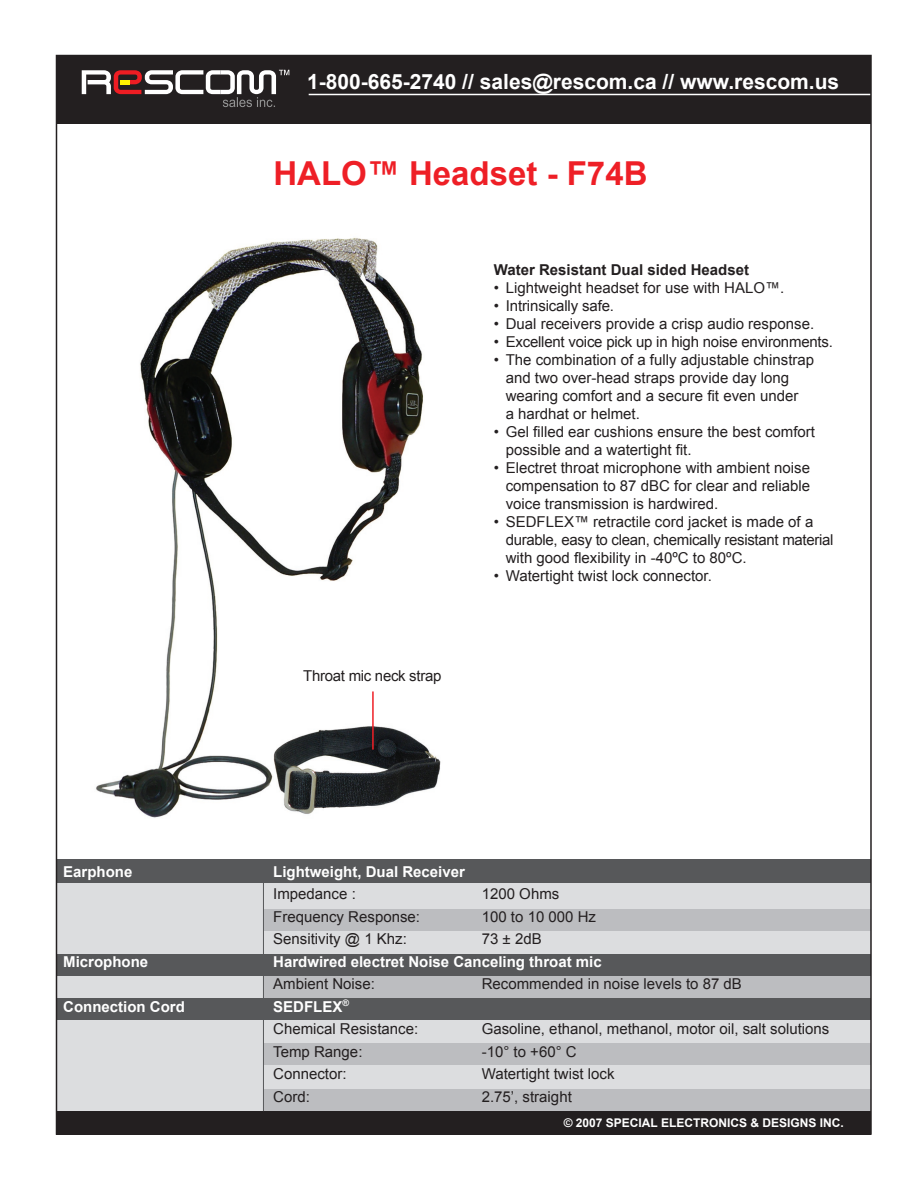
<style>
.page{position:relative;width:918px;height:1188px;background:#fff}
.page>*{position:absolute;margin:0;border:0;box-sizing:border-box;transform-origin:0 0}
.t1{font:700 33px "Arial";color:#ee1f26}
.t2{font:700 21px "Arial";color:#fff}
.t3{font:15px/18px "Arial";color:#231f20}
.t4{font:700 15px "Arial";color:#fff}
.t5{font:700 15px "Arial";color:#231f20}
.t6{font:15px "Arial";letter-spacing:-.02em;color:#231f20}
.t7{font:700 12px "Arial";color:#fff}
.s1{font-weight:700;color:#fff}
</style>
<div class="page">
<img style="left:96px;top:237px;width:345px;height:581px">
<hr style="left:372px;top:691px;width:2px;height:59px;background:#ee1f26">
<div style="left:57px;top:861px;width:814px;height:260px;background:#dcdddf"></div>
<div style="left:56px;top:55px;width:815px;height:69px;background:#231f20"></div>
<svg style="left:82px;top:70px;width:207px;height:37px"></svg>
<div style="left:56px;top:1111px;width:815px;height:24px;background:#231f20"></div>
<hr style="left:309px;top:94px;width:586px;height:1px;background:#fff">
<div style="left:56px;top:859px;width:815px;height:24px;background:#57585a"></div>
<div style="left:56px;top:998px;width:815px;height:22px;background:#57585a"></div>
<div style="left:264px;top:909px;width:607px;height:22px;background:#bcbdc0"></div>
<div style="left:264px;top:976px;width:607px;height:22px;background:#bcbdc0"></div>
<div style="left:264px;top:1089px;width:607px;height:22px;background:#bcbdc0"></div>
<hr style="left:263px;top:861px;width:1px;height:250px;background:#57585a">
<div style="left:264px;top:1043px;width:607px;height:22px;background:#bcbdc0"></div>
<div style="left:56px;top:954px;width:815px;height:22px;background:#57585a"></div>
<h2 class="t2" style="left:307px;top:68px;width:534px">1-800-665-2740 // sales@rescom.ca // www.rescom.us</h2>
<h1 class="t1" style="left:273px;top:151px;width:376px">HALO™ Headset - F74B</h1>
<p class="t6" style="left:303px;top:666px;width:140px">Throat mic neck strap</p>
<p class="t5" style="left:494px;top:260px;width:257px">Water Resistant Dual sided Headset</p>
<p class="t3" style="left:494px;top:279px;width:292px">• Lightweight headset for use with HALO™.</p>
<p class="t3" style="left:494px;top:297px;width:122px">• Intrinsically safe.</p>
<p class="t3" style="left:494px;top:315px;width:322px">• Dual receivers provide a crisp audio response.</p>
<p class="t3" style="left:494px;top:333px;width:341px">• Excellent voice pick up in high noise environments.</p>
<p class="t3" style="left:506px;top:351px;width:310px;text-indent:-12px">• The combination of a fully adjustable chinstrap and two over-head straps provide day long wearing comfort and a secure fit even under<br>a hardhat or helmet.</p>
<p class="t3" style="left:506px;top:423px;width:311px;text-indent:-12px">• Gel filled ear cushions ensure the best comfort possible and a watertight fit.</p>
<p class="t3" style="left:506px;top:459px;width:306px;text-align:justify;text-indent:-12px">• Electret throat microphone with ambient noise compensation to 87 dBC for clear and reliable voice transmission is hardwired.</p>
<p class="t3" style="left:506px;top:513px;width:329px;text-indent:-12px">• SEDFLEX™ retractile cord jacket is made of a durable, easy to clean, chemically resistant material with good flexibility in -40ºC to 80ºC.</p>
<p class="t3" style="left:494px;top:567px;width:220px">• Watertight twist lock connector.</p>
<p class="t4" style="left:63px;top:861px;width:71px">Earphone</p>
<p class="t4" style="left:273px;top:861px;width:193px">Lightweight, Dual Receiver</p>
<p class="t3" style="left:273px;top:885px;width:84px">Impedance :</p>
<p class="t3" style="left:482px;top:885px;width:79px">1200 Ohms</p>
<p class="t3" style="left:273px;top:908px;width:148px">Frequency Response:</p>
<p class="t3" style="left:482px;top:908px;width:116px">100 to 10 000 Hz</p>
<p class="t3" style="left:273px;top:930px;width:135px">Sensitivity @ 1 Khz:</p>
<p class="t3" style="left:482px;top:930px;width:61px">73 ± 2dB</p>
<p class="t4" style="left:63px;top:951px;width:87px">Microphone</p>
<p class="t4" style="left:273px;top:951px;width:330px">Hardwired electret Noise Canceling throat mic</p>
<p class="t3" style="left:273px;top:975px;width:103px">Ambient Noise:</p>
<p class="t3" style="left:482px;top:975px;width:262px">Recommended in noise levels to 87 dB</p>
<p class="t4" style="left:63px;top:996px;width:123px">Connection Cord</p>
<p class="t3" style="left:273px;top:995px;width:147px;line-height:22.5px"><span class="s1">SEDFLEX</span><sup>®<br></sup>Chemical Resistance:</p>
<p class="t3" style="left:482px;top:1020px;width:349px">Gasoline, ethanol, methanol, motor oil, salt solutions</p>
<p class="t3" style="left:273px;top:1043px;width:91px">Temp Range:</p>
<p class="t3" style="left:482px;top:1043px;width:96px">-10° to +60° C</p>
<p class="t3" style="left:273px;top:1065px;width:75px">Connector:</p>
<p class="t3" style="left:482px;top:1065px;width:134px">Watertight twist lock</p>
<p class="t3" style="left:273px;top:1088px;width:38px">Cord:</p>
<p class="t3" style="left:482px;top:1088px;width:92px">2.75’, straight</p>
<p class="t7" style="left:564px;top:1115px;width:282px">© 2007 SPECIAL ELECTRONICS &amp; DESIGNS INC.</p>
</div>
